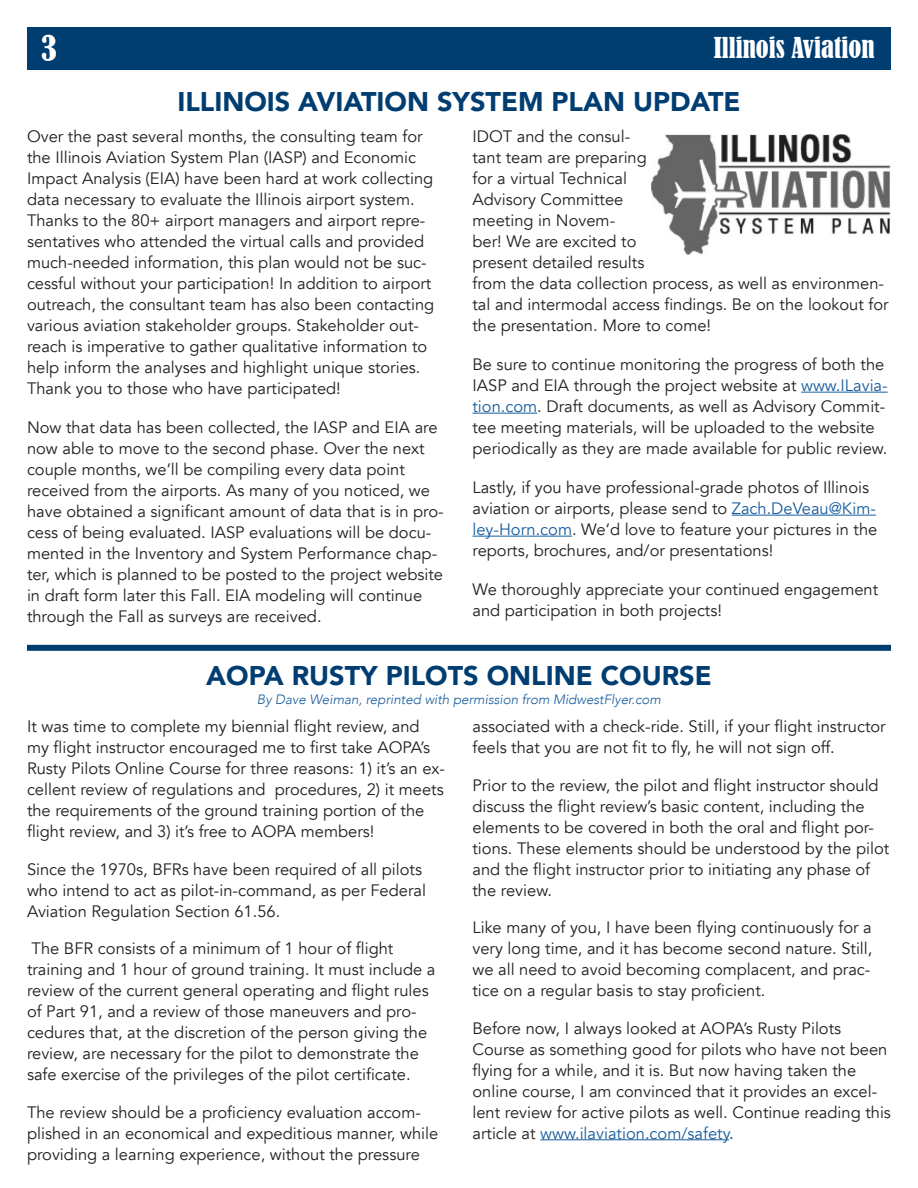
<style>
.page{position:relative;width:918px;height:1188px;background:#fff}
.page>*{position:absolute;margin:0;border:0;box-sizing:border-box;transform-origin:0 0}
.t1{font:condensed 33px "Bernard";color:#fff}
.t2{font:900 27px "Avenir";color:#003d71}
.t3{font:condensed 27px "Bernard";color:#fff}
.t4{font:16.5px/21px "Avenir";color:#231f20}
.t5{font:italic 300 13.5px "Avenir";color:#175d9e}
.s1{color:#175d9e}
</style>
<div class="page">
<hr style="left:801px;top:392px;width:87px;height:1px;background:#175d9e">
<hr style="left:472px;top:413px;width:65px;height:1px;background:#175d9e">
<hr style="left:732px;top:515px;width:144px;height:1px;background:#175d9e">
<hr style="left:472px;top:536px;width:100px;height:1px;background:#175d9e">
<div style="left:27px;top:27px;width:864px;height:42px;background:#003d71"></div>
<img style="left:651px;top:135px;width:240px;height:120px">
<hr style="left:540px;top:1139px;width:189px;height:1px;background:#175d9e">
<div style="left:27px;top:645px;width:864px;height:6px;background:#003d71"></div>
<p class="t1" style="left:41px;top:29px;width:18px">3</p>
<p class="t3" style="left:714px;top:32px;width:162px">Illinois Aviation</p>
<p class="t2" style="left:177px;top:79px;width:565px">ILLINOIS AVIATION SYSTEM PLAN UPDATE</p>
<p class="t4" style="left:27px;top:126px;width:409px">Over the past several months, the consulting team for the Illinois Aviation System Plan (IASP) and Economic Impact Analysis (EIA) have been hard at work collecting data necessary to evaluate the Illinois airport system.<br>Thanks to the 80+ airport managers and airport repre&shy;sentatives who attended the virtual calls and provided much-needed information, this plan would not be suc&shy;cessful without your participation! In addition to airport outreach, the consultant team has also been contacting various aviation stakeholder groups. Stakeholder out&shy;reach is imperative to gather qualitative information to help inform the analyses and highlight unique stories.<br>Thank you to those who have participated!</p>
<p class="t4" style="left:27px;top:417px;width:418px">Now that data has been collected, the IASP and EIA are now able to move to the second phase. Over the next couple months, we’ll be compiling every data point received from the airports. As many of you noticed, we have obtained a significant amount of data that is in pro&shy;cess of being evaluated. IASP evaluations will be docu&shy;mented in the Inventory and System Performance chap&shy;ter, which is planned to be posted to the project website in draft form later this Fall. EIA modeling will continue through the Fall as surveys are received.</p>
<p class="t4" style="left:472px;top:126px;width:418px">IDOT and the consul-<br>tant team are preparing<br>for a virtual Technical<br>Advisory Committee<br>meeting in Novem-<br>ber! We are excited to<br>present detailed results<br>from the data collection process, as well as environmen&shy;tal and intermodal access findings. Be on the lookout for the presentation. More to come!</p>
<p class="t4" style="left:472px;top:354px;width:417px">Be sure to continue monitoring the progress of both the IASP and EIA through the project website at <span class="s1">www.ILavia&shy;tion.com</span>. Draft documents, as well as Advisory Commit&shy;tee meeting materials, will be uploaded to the website periodically as they are made available for public review.</p>
<p class="t4" style="left:472px;top:477px;width:406px">Lastly, if you have professional-grade photos of Illinois aviation or airports, please send to <span class="s1">Zach.DeVeau@Kim&shy;ley-Horn.com</span>. We’d love to feature your pictures in the reports, brochures, and/or presentations!</p>
<p class="t4" style="left:472px;top:579px;width:407px">We thoroughly appreciate your continued engagement and participation in both projects!</p>
<p class="t2" style="left:206px;top:652px;width:507px">AOPA RUSTY PILOTS ONLINE COURSE</p>
<p class="t5" style="left:257px;top:691px;width:406px">By Dave Weiman, reprinted with permission from MidwestFlyer.com</p>
<p class="t4" style="left:27px;top:716px;width:420px">It was time to complete my biennial flight review, and my flight instructor encouraged me to first take AOPA’s Rusty Pilots Online Course for three reasons: 1) it’s an ex&shy;cellent review of regulations and procedures, 2) it meets the requirements of the ground training portion of the flight review, and 3) it’s free to AOPA members!</p>
<p class="t4" style="left:27px;top:859px;width:401px">Since the 1970s, BFRs have been required of all pilots who intend to act as pilot-in-command, as per Federal<br>Aviation Regulation Section 61.56.</p>
<p class="t4" style="left:27px;top:938px;width:410px">The BFR consists of a minimum of 1 hour of flight training and 1 hour of ground training. It must include a review of the current general operating and flight rules of Part 91, and a review of those maneuvers and pro&shy;cedures that, at the discretion of the person giving the review, are necessary for the pilot to demonstrate the safe exercise of the privileges of the pilot certificate.</p>
<p class="t4" style="left:27px;top:1102px;width:413px">The review should be a proficiency evaluation accom&shy;plished in an economical and expeditious manner, while providing a learning experience, without the pressure</p>
<p class="t4" style="left:472px;top:716px;width:415px">associated with a check-ride. Still, if your flight instructor feels that you are not fit to fly, he will not sign off.</p>
<p class="t4" style="left:472px;top:775px;width:418px">Prior to the review, the pilot and flight instructor should discuss the flight review’s basic content, including the elements to be covered in both the oral and flight por&shy;tions. These elements should be understood by the pilot and the flight instructor prior to initiating any phase of the review.</p>
<p class="t4" style="left:472px;top:917px;width:401px">Like many of you, I have been flying continuously for a very long time, and it has become second nature. Still, we all need to avoid becoming complacent, and prac&shy;tice on a regular basis to stay proficient.</p>
<p class="t4" style="left:472px;top:1018px;width:420px">Before now, I always looked at AOPA’s Rusty Pilots Course as something good for pilots who have not been flying for a while, and it is. But now having taken the online course, I am convinced that it provides an excel&shy;lent review for active pilots as well. Continue reading this article at <span class="s1">www.ilaviation.com/safety</span>.</p>
</div>
